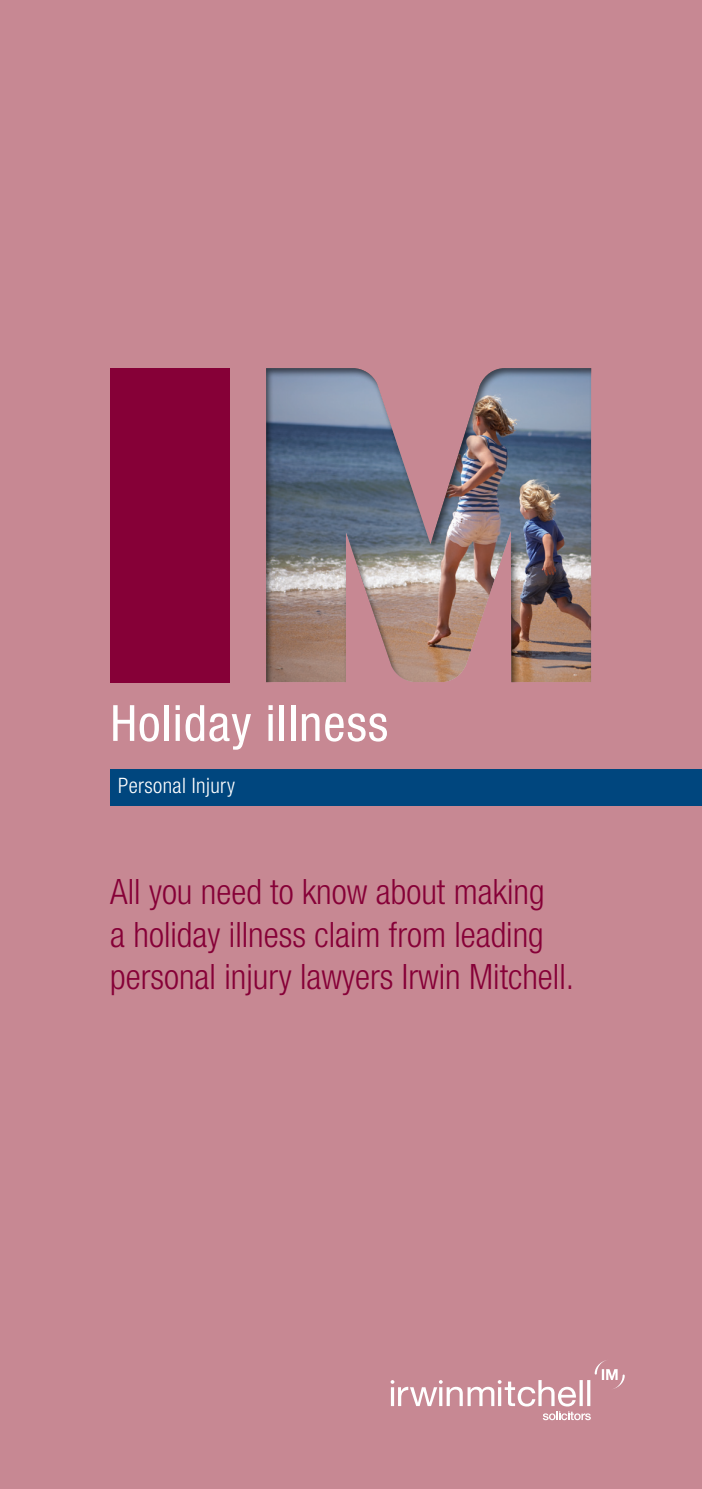
<style>
.page{position:relative;width:702px;height:1489px;background:#fff}
.page>*{position:absolute;margin:0;border:0;box-sizing:border-box;transform-origin:0 0}
.t1{font:condensed 50px "Helvetica Neue";letter-spacing:.02em;color:#fff}
.t2{font:300 condensed 35px/42.5px "Helvetica Neue";color:#860037}
.t3{font:300 condensed 21.25px "Helvetica Neue";letter-spacing:.02em;color:#fff}
</style>
<div class="page">
<div style="left:0;top:0;width:702px;height:1488px;background:#c78893"></div>
<div style="left:110px;top:368px;width:119px;height:315px;background:#860037"></div>
<div style="left:110px;top:768px;width:592px;height:37px;background:#00467e"></div>
<svg style="left:390px;top:1360px;width:234px;height:59px"></svg>
<div style="left:263px;top:364px;width:330px;height:320px;background:#231f20;opacity:.65"></div>
<h1 class="t1" style="left:110px;top:694px;width:279px">Holiday illness</h1>
<p class="t3" style="left:118px;top:773px;width:118px">Personal Injury</p>
<p class="t2" style="left:110px;top:870px;width:465px">All you need to know about making<br>a holiday illness claim from leading personal injury lawyers Irwin Mitchell.</p>
</div>
